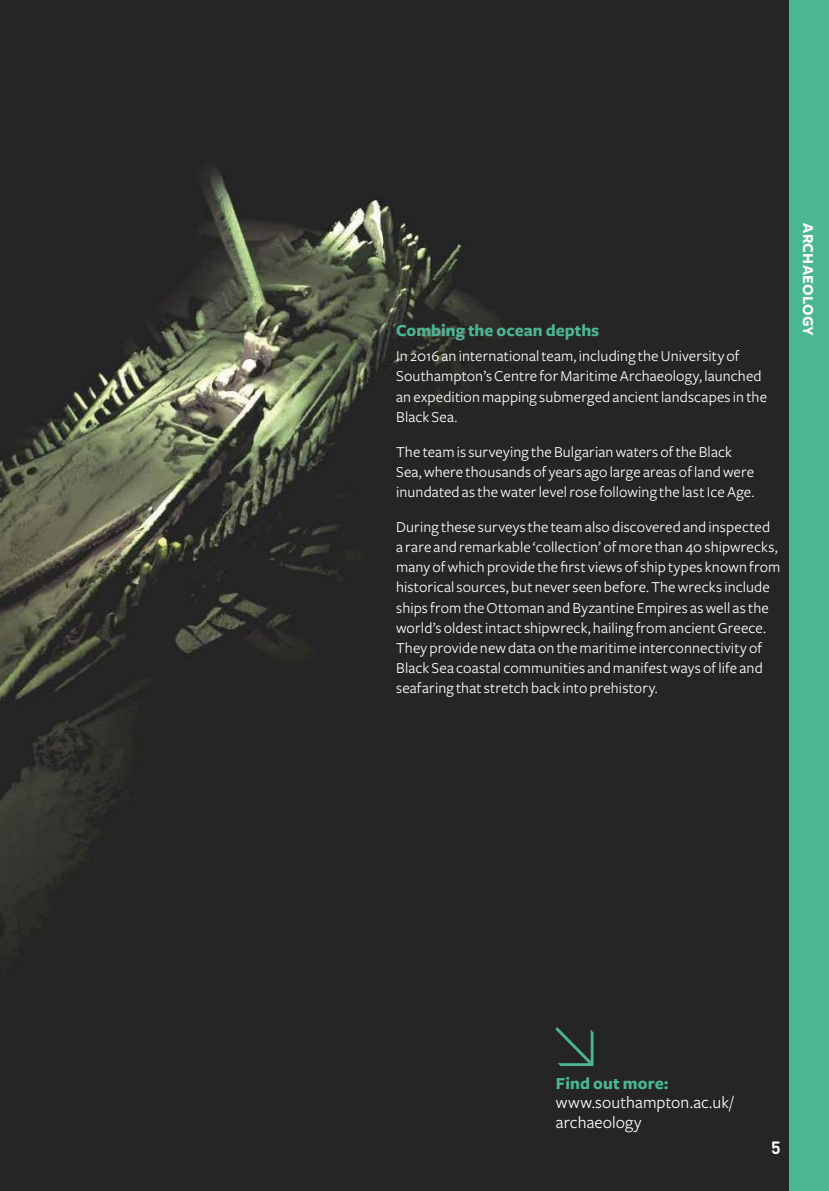
<style>
.page{position:relative;width:829px;height:1191px;background:#fff}
.page>*{position:absolute;margin:0;border:0;box-sizing:border-box;transform-origin:0 0}
.t1{font:700 17.5px "Freight Sans";color:#4bb694}
.t2{font:17.5px/19.2px "Freight Sans";letter-spacing:.005em;color:#fff}
.t3{font:700 17.5px "DINOT";color:#fff}
.t4{font:15.75px/20.1px "Freight Sans";letter-spacing:.01em;color:#fff}
.t5{font:700 15.75px "Freight Sans";letter-spacing:.01em;color:#fff}
</style>
<div class="page">
<img style="left:0;top:0;width:789px;height:1191px">
<svg style="left:555px;top:1027px;width:38px;height:39px"></svg>
<div style="left:789px;top:0;width:39px;height:1191px;background:#4bb694"></div>
<p class="t1" style="left:396px;top:321px;width:205px">Combing the ocean depths</p>
<p class="t4" style="left:396px;top:346px;width:372px">In 2016 an internationalteam, including theUniversity of Southampton’sCentre forMaritimeArchaeology, launched an expeditionmapping submerged ancientlandscapesin the Black Sea.</p>
<p class="t4" style="left:396px;top:442px;width:360px">The teamissurveying the Bulgarianwaters ofthe Black<br>Sea,where thousands of years ago large areas oflandwere inundated asthewaterlevelrose following the lastIceAge.</p>
<p class="t4" style="left:396px;top:517px;width:386px">During these surveysthe teamalso discovered and inspected a rare and remarkable ‘collection’ ofmore than 40shipwrecks, many ofwhich provide the first views ofship types known from historicalsources, but neverseen before. Thewrecksinclude shipsfromtheOttoman and Byzantine Empires aswell asthe world’s oldestintactshipwreck, hailing fromancientGreece.<br>They provide newdata on themaritime interconnectivity of Black Sea coastal communities andmanifestways oflife and seafaring thatstretch back into prehistory.</p>
<p class="t5" style="left:816px;top:223px;width:114px;rotate:90deg">ARCHAEOLOGY</p>
<p class="t1" style="left:556px;top:1074px;width:114px">Find out more:</p>
<p class="t2" style="left:556px;top:1093px;width:179px">www.southampton.ac.uk/ archaeology</p>
<p class="t3" style="left:771px;top:1133px;width:11px">5</p>
</div>
